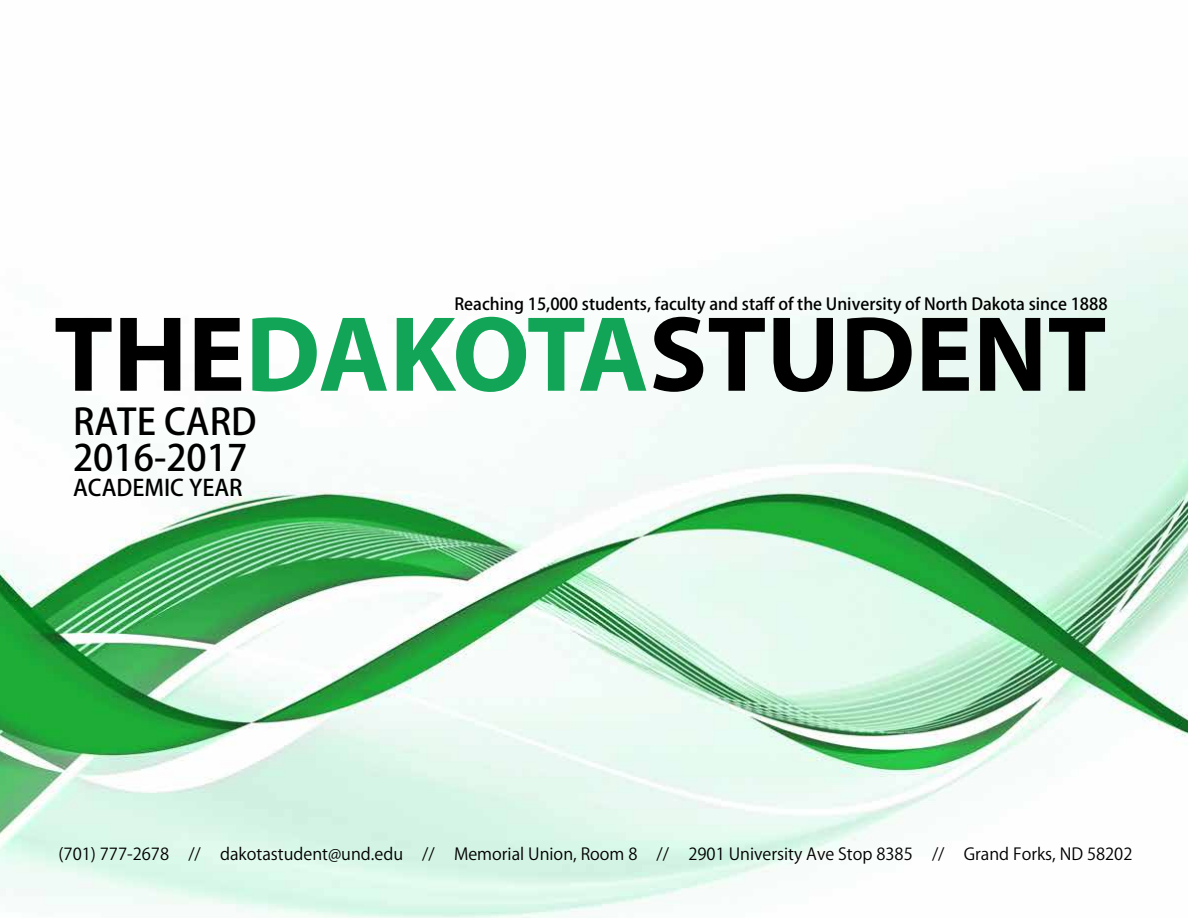
<style>
.page{position:relative;width:1188px;height:918px;background:#fff}
.page>*{position:absolute;margin:0;border:0;box-sizing:border-box;transform-origin:0 0}
.t1{font:700 108px "Myriad Pro";color:#000}
.t2{font:500 36px/36px "Koz Go Pr 6 N";color:#000}
.t3{font:500 22.5px "Koz Go Pr 6 N";color:#000}
.t4{font:16.5px "Koz Go Pr 6 N";color:#000}
.t5{font:500 16.5px "Koz Go Pr 6 N";color:#000}
.s1{color:#12a557}
</style>
<div class="page">
<img style="left:0;top:197px;width:1188px;height:721px">
<p class="t5" style="left:454px;top:294px;width:655px">Reaching 15,000 students, faculty and staff of the University of North Dakota since 1888</p>
<h1 class="t1" style="left:54px;top:284px;width:1054px">THE<span class="s1">DAKOTA</span>STUDENT</h1>
<h2 class="t2" style="left:73px;top:404px;width:185px">RATE CARD<br>2016-2017</h2>
<h3 class="t3" style="left:73px;top:475px;width:30px">Acade</h3>
<h3 class="t3" style="left:145px;top:475px;width:72px">mic Year</h3>
<p class="t4" style="left:58px;top:845px;width:1075px">(701) 777-2678 // dakotastudent@und.edu // Memorial Union, Room 8 // 2901 University Ave Stop 8385 // Grand Forks, ND 58202</p>
</div>
